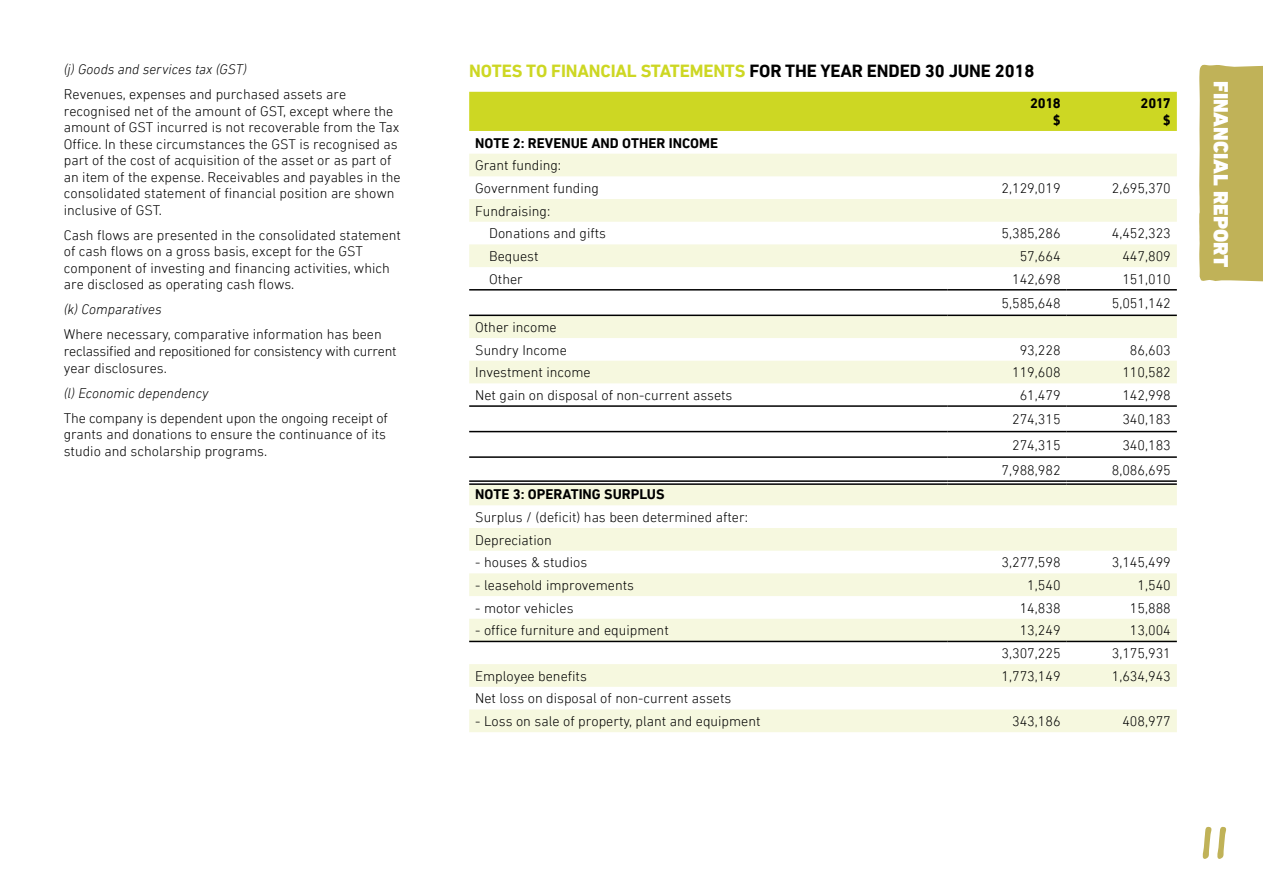
<style>
.page{position:relative;width:1263px;height:893px;background:#fff}
.page>*{position:absolute;margin:0;border:0;box-sizing:border-box;transform-origin:0 0}
.t1{font:51px "Good Dog New";color:#c0b258}
.t2{font:900 21px "DIN Next LT Pro";color:#fff}
.t3{font:700 18px "DIN Next LT Pro";color:#cdd723}
.t4{font:700 18px "DIN Next LT Pro";letter-spacing:-.01em;color:#000}
.t5{font:300 14.25px/16.5px "DIN Next LT Pro";color:#000}
.t6{font:italic 300 14.25px "DIN Next LT Pro";letter-spacing:.005em;color:#000}
.t7{font:700 14.25px/16.5px "DIN Next LT Pro";letter-spacing:-.03em;color:#000;text-align:right}
</style>
<div class="page">
<div style="left:469px;top:92px;width:708px;height:39px;background:#cdd723"></div>
<svg style="left:469px;top:154px;width:708px;height:578px"></svg>
<div style="left:469px;top:480px;width:479px;height:5px;background:#fff"></div>
<div style="left:948px;top:480px;width:119px;height:5px;background:#fff"></div>
<div style="left:1067px;top:480px;width:110px;height:5px;background:#fff"></div>
<hr style="left:469px;top:289px;width:479px;height:2px;background:#000">
<hr style="left:948px;top:289px;width:119px;height:2px;background:#000">
<hr style="left:1067px;top:289px;width:110px;height:2px;background:#000">
<hr style="left:469px;top:315px;width:479px;height:1px;background:#000">
<hr style="left:948px;top:315px;width:119px;height:1px;background:#000">
<hr style="left:1067px;top:315px;width:110px;height:1px;background:#000">
<hr style="left:469px;top:405px;width:479px;height:2px;background:#000">
<hr style="left:948px;top:405px;width:119px;height:2px;background:#000">
<hr style="left:1067px;top:405px;width:110px;height:2px;background:#000">
<hr style="left:469px;top:431px;width:479px;height:1px;background:#000">
<hr style="left:948px;top:431px;width:119px;height:1px;background:#000">
<hr style="left:1067px;top:431px;width:110px;height:1px;background:#000">
<hr style="left:469px;top:456px;width:479px;height:2px;background:#000">
<hr style="left:948px;top:456px;width:119px;height:2px;background:#000">
<hr style="left:1067px;top:456px;width:110px;height:2px;background:#000">
<hr style="left:469px;top:480px;width:479px;height:2px;background:#000">
<hr style="left:469px;top:483px;width:479px;height:2px;background:#000">
<hr style="left:948px;top:480px;width:119px;height:2px;background:#000">
<hr style="left:948px;top:483px;width:119px;height:2px;background:#000">
<hr style="left:1067px;top:480px;width:110px;height:2px;background:#000">
<hr style="left:1067px;top:483px;width:110px;height:2px;background:#000">
<hr style="left:469px;top:641px;width:479px;height:1px;background:#000">
<hr style="left:948px;top:641px;width:119px;height:1px;background:#000">
<hr style="left:1067px;top:641px;width:110px;height:1px;background:#000">
<div style="left:1199px;top:65px;width:64px;height:217px;background:#c0b258"></div>
<p class="t6" style="left:64px;top:61px;width:185px">(j) Goods and services tax (GST)</p>
<p class="t5" style="left:64px;top:86px;width:338px">Revenues, expenses and purchased assets are recognised net of the amount of GST, except where the amount of GST incurred is not recoverable from the Tax Office. In these circumstances the GST is recognised as part of the cost of acquisition of the asset or as part of an item of the expense. Receivables and payables in the consolidated statement of financial position are shown inclusive of GST.</p>
<p class="t5" style="left:64px;top:227px;width:339px">Cash flows are presented in the consolidated statement of cash flows on a gross basis, except for the GST component of investing and financing activities, which are disclosed as operating cash flows.</p>
<p class="t6" style="left:64px;top:301px;width:99px">(k) Comparatives</p>
<p class="t5" style="left:64px;top:326px;width:334px">Where necessary, comparative information has been reclassified and repositioned for consistency with current year disclosures.</p>
<p class="t6" style="left:64px;top:384px;width:146px">(l) Economic dependency</p>
<p class="t5" style="left:64px;top:409px;width:326px">The company is dependent upon the ongoing receipt of grants and donations to ensure the continuance of its studio and scholarship programs.</p>
<p class="t3" style="left:469px;top:61px;width:12px">NOTES</p>
<p class="t3" style="left:526px;top:61px;width:156px">TO FINANCIALSTATEMENTS</p>
<p class="t4" style="left:749px;top:61px;width:12px">FOR</p>
<p class="t4" style="left:785px;top:61px;width:12px">THE</p>
<p class="t4" style="left:820px;top:61px;width:58px">YEARENDED</p>
<p class="t4" style="left:925px;top:61px;width:36px">30 JUNE</p>
<p class="t4" style="left:995px;top:61px;width:41px">2018</p>
<p class="t7" style="left:1030px;top:95px;width:32px">2018 $</p>
<p class="t7" style="left:1140px;top:95px;width:32px">2017 $</p>
<p class="t7" style="left:475px;top:135px;width:10px">NOTE</p>
<p class="t7" style="left:513px;top:135px;width:25px">2: REVENUE</p>
<p class="t7" style="left:591px;top:135px;width:41px">AND OTHER</p>
<p class="t7" style="left:669px;top:135px;width:9px">INCOME</p>
<p class="t5" style="left:475px;top:154px;width:125px;line-height:22.6px">Grant funding:<br>Government funding</p>
<p class="t5" style="left:1001px;top:180px;width:61px">2,129,019</p>
<p class="t5" style="left:1112px;top:180px;width:61px">2,695,370</p>
<p class="t5" style="left:489px;top:199px;width:118px;line-height:22.6px;text-indent:-14px">Fundraising:<br>Donations and gifts</p>
<p class="t5" style="left:1001px;top:225px;width:61px">5,385,286</p>
<p class="t5" style="left:1112px;top:225px;width:61px">4,452,323</p>
<p class="t5" style="left:489px;top:248px;width:51px">Bequest</p>
<p class="t5" style="left:1020px;top:248px;width:42px">57,664</p>
<p class="t5" style="left:1122px;top:248px;width:50px">447,809</p>
<p class="t5" style="left:489px;top:271px;width:35px">Other</p>
<p class="t5" style="left:1012px;top:271px;width:50px">142,698</p>
<p class="t5" style="left:1122px;top:271px;width:50px">151,010</p>
<p class="t5" style="left:1001px;top:295px;width:61px">5,585,648</p>
<p class="t5" style="left:1112px;top:295px;width:61px">5,051,142</p>
<p class="t5" style="left:475px;top:316px;width:93px;line-height:22.6px">Other income<br>Sundry Income</p>
<p class="t5" style="left:1020px;top:341px;width:42px">93,228</p>
<p class="t5" style="left:1130px;top:341px;width:42px">86,603</p>
<p class="t5" style="left:475px;top:364px;width:117px">Investment income</p>
<p class="t5" style="left:1012px;top:364px;width:50px">119,608</p>
<p class="t5" style="left:1122px;top:364px;width:50px">110,582</p>
<p class="t5" style="left:475px;top:387px;width:259px">Net gain on disposal of non‑current assets</p>
<p class="t5" style="left:1020px;top:387px;width:42px">61,479</p>
<p class="t5" style="left:1122px;top:387px;width:50px">142,998</p>
<p class="t5" style="left:1012px;top:411px;width:50px">274,315</p>
<p class="t5" style="left:1122px;top:411px;width:50px">340,183</p>
<p class="t5" style="left:1012px;top:436px;width:50px">274,315</p>
<p class="t5" style="left:1122px;top:436px;width:50px">340,183</p>
<p class="t5" style="left:1001px;top:462px;width:61px">7,988,982</p>
<p class="t5" style="left:1112px;top:462px;width:61px">8,086,695</p>
<p class="t7" style="left:475px;top:486px;width:10px">NOTE</p>
<p class="t7" style="left:513px;top:486px;width:25px">3: OPER</p>
<p class="t7" style="left:562px;top:486px;width:17px">ATING</p>
<p class="t7" style="left:604px;top:486px;width:10px">SURPLUS</p>
<p class="t5" style="left:475px;top:506px;width:274px;line-height:22.6px">Surplus / (deficit) has been determined after:<br>Depreciation<br>‑ houses &amp; studios</p>
<p class="t5" style="left:1001px;top:554px;width:61px">3,277,598</p>
<p class="t5" style="left:1112px;top:554px;width:61px">3,145,499</p>
<p class="t5" style="left:475px;top:577px;width:160px">‑ leasehold improvements</p>
<p class="t5" style="left:1027px;top:577px;width:35px">1,540</p>
<p class="t5" style="left:1137px;top:577px;width:35px">1,540</p>
<p class="t5" style="left:475px;top:599px;width:100px">‑ motor vehicles</p>
<p class="t5" style="left:1020px;top:599px;width:42px">14,838</p>
<p class="t5" style="left:1130px;top:599px;width:42px">15,888</p>
<p class="t5" style="left:475px;top:622px;width:195px">‑ office furniture and equipment</p>
<p class="t5" style="left:1020px;top:622px;width:42px">13,249</p>
<p class="t5" style="left:1130px;top:622px;width:42px">13,004</p>
<p class="t5" style="left:1001px;top:645px;width:61px">3,307,225</p>
<p class="t5" style="left:1112px;top:645px;width:61px">3,175,931</p>
<p class="t5" style="left:475px;top:667px;width:113px">Employee benefits</p>
<p class="t5" style="left:1001px;top:667px;width:61px">1,773,149</p>
<p class="t5" style="left:1112px;top:667px;width:61px">1,634,943</p>
<p class="t5" style="left:475px;top:687px;width:287px;line-height:22.6px">Net loss on disposal of non‑current assets<br>‑ Loss on sale of property, plant and equipment</p>
<p class="t5" style="left:1012px;top:713px;width:50px">343,186</p>
<p class="t5" style="left:1122px;top:713px;width:50px">408,977</p>
<h2 class="t2" style="left:1233px;top:81px;width:188px;rotate:90deg">financial report</h2>
<h1 class="t1" style="left:1200px;top:808px;width:31px">11</h1>
</div>
